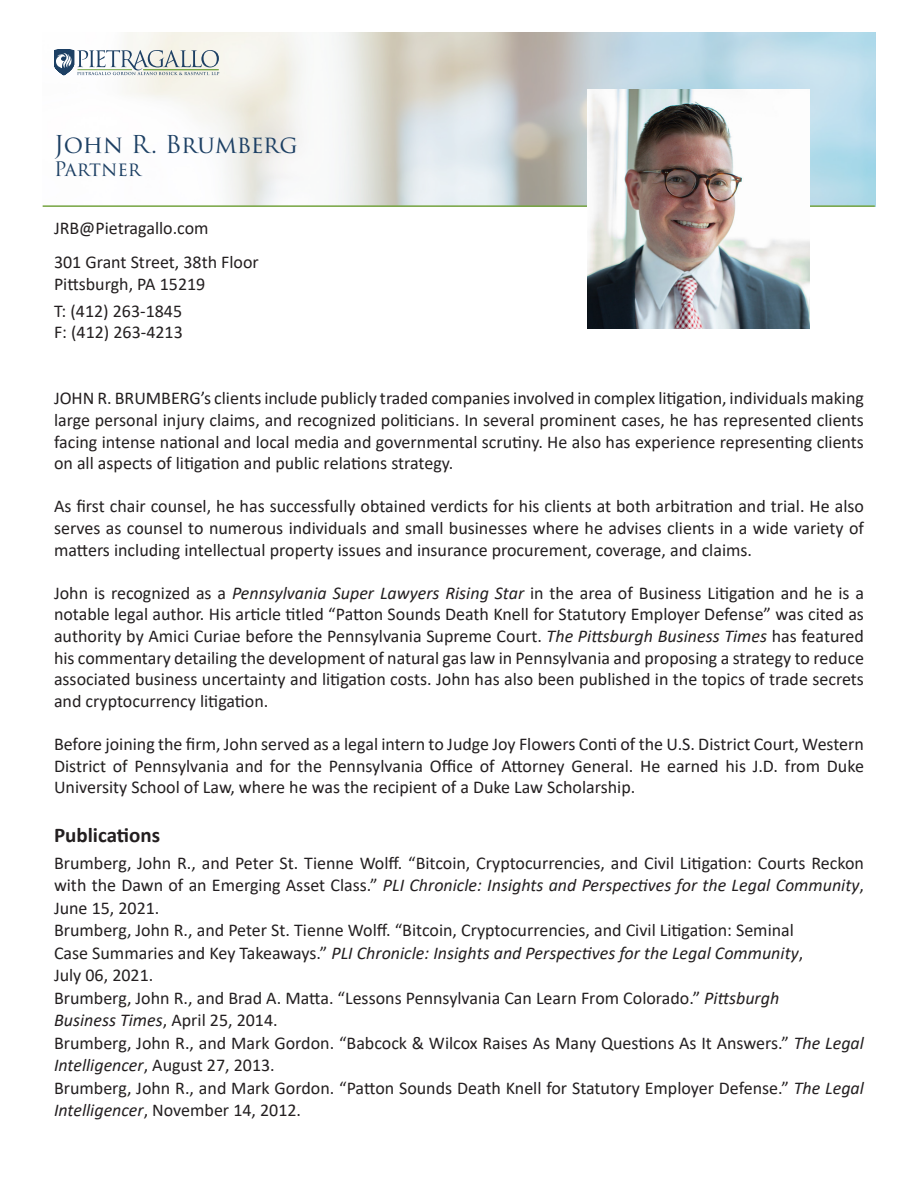
<style>
.page{position:relative;width:918px;height:1188px;background:#fff}
.page>*{position:absolute;margin:0;border:0;box-sizing:border-box;transform-origin:0 0}
.t1{font:24px "Trajan Pro 3";letter-spacing:-.01em;color:#1d4064}
.t2{font:700 21px "Calibri";color:#231f20}
.t3{font:19.5px "Trajan Pro 3";letter-spacing:-.01em;color:#1d4064}
.t4{font:18px/21.6px "Calibri";color:#231f20;text-align:justify}
.s1{font-style:italic}
</style>
<div class="page">
<img style="left:55px;top:32px;width:820px;height:173px">
<svg style="left:54px;top:50px;width:165px;height:26px"></svg>
<hr style="left:43px;top:205px;width:832px;height:2px;background:#75a440">
<img style="left:588px;top:90px;width:222px;height:238px">
<p class="t1" style="left:54px;top:128px;width:245px">John R. Brumberg</p>
<p class="t3" style="left:54px;top:156px;width:88px">Partner</p>
<p class="t4" style="left:54px;top:217px;width:156px">JRB@Pietragallo.com</p>
<p class="t4" style="left:54px;top:251px;width:206px">301 Grant Street, 38th Floor</p>
<p class="t4" style="left:54px;top:272px;width:153px">Pittsburgh, PA 15219</p>
<p class="t4" style="left:54px;top:299px;width:130px">T: (412) 263-1845</p>
<p class="t4" style="left:54px;top:321px;width:130px">F: (412) 263-4213</p>
<p class="t4" style="left:54px;top:387px;width:812px">JOHN R. BRUMBERG’s clients include publicly traded companies involved in complex litigation, individuals making large personal injury claims, and recognized politicians. In several prominent cases, he has represented clients facing intense national and local media and governmental scrutiny. He also has experience representing clients on all aspects of litigation and public relations strategy.</p>
<p class="t4" style="left:54px;top:495px;width:811px">As first chair counsel, he has successfully obtained verdicts for his clients at both arbitration and trial. He also serves as counsel to numerous individuals and small businesses where he advises clients in a wide variety of matters including intellectual property issues and insurance procurement, coverage, and claims.</p>
<p class="t4" style="left:54px;top:582px;width:812px">John is recognized as a <span class="s1">Pennsylvania Super Lawyers Rising Star</span> in the area of Business Litigation and he is a notable legal author. His article titled “Patton Sounds Death Knell for Statutory Employer Defense” was cited as authority by Amici Curiae before the Pennsylvania Supreme Court. <span class="s1">The Pittsburgh Business Times</span> has featured his commentary detailing the development of natural gas law in Pennsylvania and proposing a strategy to reduce associated business uncertainty and litigation costs. John has also been published in the topics of trade secrets and cryptocurrency litigation.</p>
<p class="t4" style="left:54px;top:733px;width:812px">Before joining the firm, John served as a legal intern to Judge Joy Flowers Conti of the U.S. District Court, Western District of Pennsylvania and for the Pennsylvania Office of Attorney General. He earned his J.D. from Duke University School of Law, where he was the recipient of a Duke Law Scholarship.</p>
<p class="t2" style="left:54px;top:820px;width:108px">Publications</p>
<p class="t4" style="left:54px;top:851px;width:812px;line-height:22.5px">Brumberg, John R., and Peter St. Tienne Wolff. “Bitcoin, Cryptocurrencies, and Civil Litigation: Courts Reckon with the Dawn of an Emerging Asset Class.” <span class="s1">PLI Chronicle: Insights and Perspectives for the Legal Community</span>, June 15, 2021.</p>
<p class="t4" style="left:54px;top:919px;width:751px;line-height:22.5px;text-align:left">Brumberg, John R., and Peter St. Tienne Wolff. “Bitcoin, Cryptocurrencies, and Civil Litigation: Seminal<br>Case Summaries and Key Takeaways.” <span class="s1">PLI Chronicle: Insights and Perspectives for the Legal Community</span>,<br>July 06, 2021.</p>
<p class="t4" style="left:54px;top:986px;width:727px;line-height:22.5px">Brumberg, John R., and Brad A. Matta. “Lessons Pennsylvania Can Learn From Colorado.” <span class="s1">Pittsburgh<br>Business Times</span>, April 25, 2014.</p>
<p class="t4" style="left:54px;top:1031px;width:811px;line-height:22.5px">Brumberg, John R., and Mark Gordon. “Babcock &amp; Wilcox Raises As Many Questions As It Answers.” <span class="s1">The Legal<br>Intelligencer</span>, August 27, 2013.</p>
<p class="t4" style="left:54px;top:1076px;width:811px;line-height:22.5px">Brumberg, John R., and Mark Gordon. “Patton Sounds Death Knell for Statutory Employer Defense.” <span class="s1">The Legal<br>Intelligencer</span>, November 14, 2012.</p>
</div>
